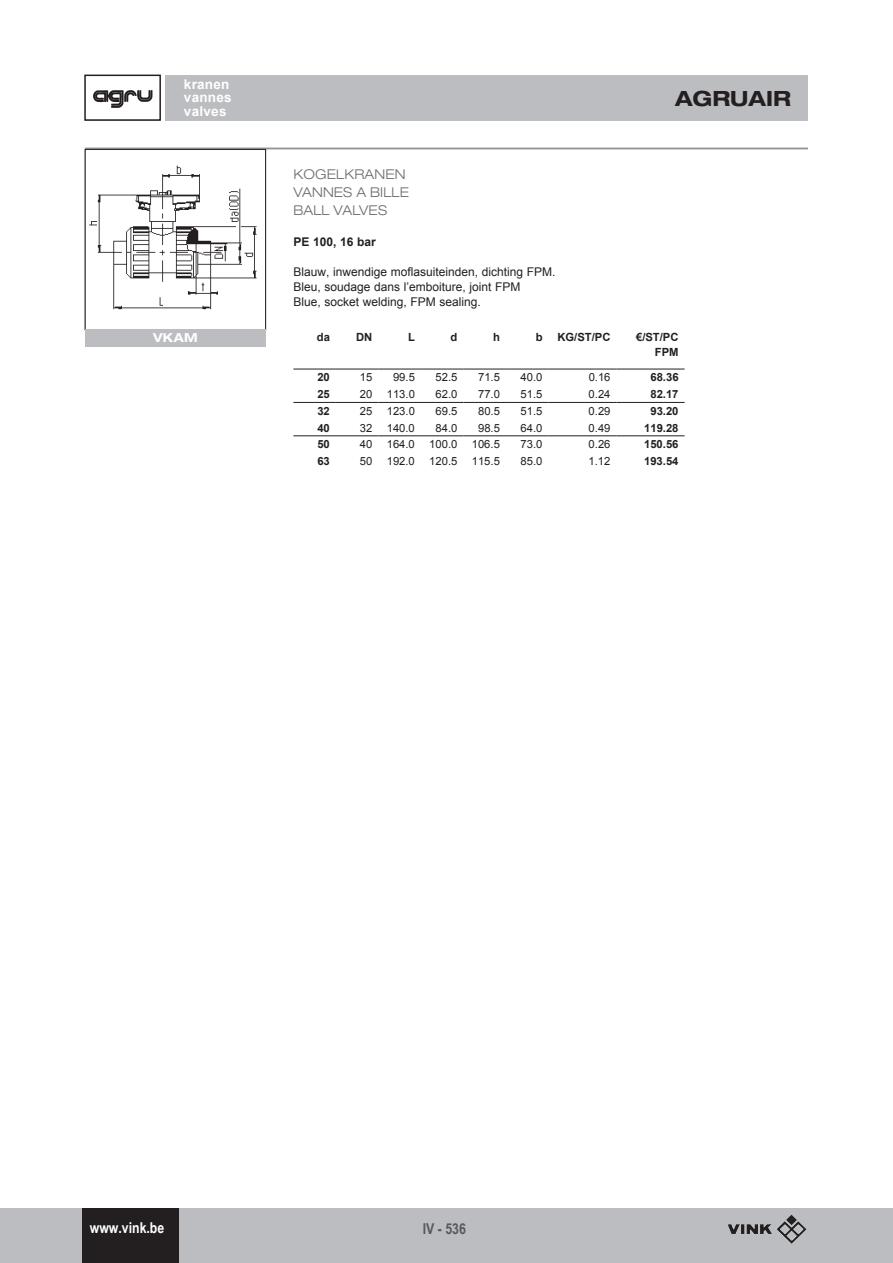
<style>
.page{position:relative;width:893px;height:1263px;background:#fff}
.page>*{position:absolute;margin:0;border:0;box-sizing:border-box;transform-origin:0 0}
.t1{font:700 expanded 21px "Helvetica Neue LT";color:#231f20}
.t2{font:700 15px "Arial Narrow";color:#fff}
.t3{font:700 15px "Arial Narrow";color:#57585a}
.t4{font:300 expanded 13.5px/18px "Helvetica Neue LT";letter-spacing:.01em;color:#6c6d70}
.t5{font:700 13.5px/13.5px "Arial";letter-spacing:.02em;color:#fff}
.t6{font:700 expanded 12.3px "Helvetica Neue LT";color:#fff}
.t7{font:12px/15px "Arial";color:#231f20}
.t8{font:700 12px "Arial";color:#231f20}
.t9{font:11.25px "Arial";color:#231f20}
.t10{font:700 11.25px/15px "Arial";color:#231f20;text-align:right}
</style>
<div class="page">
<div style="left:0;top:1209px;width:893px;height:54px;background:#bcbdc0"></div>
<div style="left:82px;top:1209px;width:96px;height:54px;background:#231f20"></div>
<div style="left:166px;top:75px;width:642px;height:45px;background:#bcbdc0"></div>
<img style="left:93px;top:90px;width:60px;height:18px">
<div style="left:84px;top:75px;width:77px;height:46px;border:2px solid #231f20"></div>
<img style="left:777px;top:1214px;width:29px;height:30px">
<hr style="left:85px;top:148px;width:723px;height:1px;background:#939598">
<img style="left:89px;top:165px;width:168px;height:145px">
<div style="left:85px;top:149px;width:181px;height:181px;border:1px solid #231f20"></div>
<div style="left:85px;top:330px;width:181px;height:17px;background:#bcbdc0"></div>
<hr style="left:293px;top:369px;width:43px;height:1px;background:#231f20">
<hr style="left:336px;top:369px;width:42px;height:1px;background:#231f20">
<hr style="left:378px;top:369px;width:43px;height:1px;background:#231f20">
<hr style="left:421px;top:369px;width:42px;height:1px;background:#231f20">
<hr style="left:463px;top:369px;width:43px;height:1px;background:#231f20">
<hr style="left:506px;top:369px;width:43px;height:1px;background:#231f20">
<hr style="left:549px;top:369px;width:68px;height:1px;background:#231f20">
<hr style="left:617px;top:369px;width:68px;height:1px;background:#231f20">
<hr style="left:293px;top:402px;width:43px;height:1px;background:#231f20">
<hr style="left:336px;top:402px;width:42px;height:1px;background:#231f20">
<hr style="left:378px;top:402px;width:43px;height:1px;background:#231f20">
<hr style="left:421px;top:402px;width:42px;height:1px;background:#231f20">
<hr style="left:463px;top:402px;width:43px;height:1px;background:#231f20">
<hr style="left:506px;top:402px;width:43px;height:1px;background:#231f20">
<hr style="left:549px;top:402px;width:68px;height:1px;background:#231f20">
<hr style="left:617px;top:402px;width:68px;height:1px;background:#231f20">
<hr style="left:293px;top:436px;width:43px;height:1px;background:#231f20">
<hr style="left:336px;top:436px;width:42px;height:1px;background:#231f20">
<hr style="left:378px;top:436px;width:43px;height:1px;background:#231f20">
<hr style="left:421px;top:436px;width:42px;height:1px;background:#231f20">
<hr style="left:463px;top:436px;width:43px;height:1px;background:#231f20">
<hr style="left:506px;top:436px;width:43px;height:1px;background:#231f20">
<hr style="left:549px;top:436px;width:68px;height:1px;background:#231f20">
<hr style="left:617px;top:436px;width:68px;height:1px;background:#231f20">
<p class="t5" style="left:184px;top:77px;width:49px">kranen vannes valves</p>
<p class="t6" style="left:153px;top:330px;width:46px">VKAM</p>
<h1 class="t1" style="left:675px;top:85px;width:117px">AGRUAIR</h1>
<p class="t4" style="left:293px;top:166px;width:117px">KOGELKRANEN<br>VANNES A BILLE<br>BALL VALVES</p>
<p class="t8" style="left:293px;top:233px;width:84px">PE 100, 16 bar</p>
<p class="t7" style="left:293px;top:264px;width:264px">Blauw, inwendige moflasuiteinden, dichting FPM.<br>Bleu, soudage dans l’emboiture, joint FPM<br>Blue, socket welding, FPM sealing.</p>
<p class="t10" style="left:317px;top:330px;width:15px">da</p>
<p class="t10" style="left:356px;top:330px;width:18px">DN</p>
<p class="t10" style="left:408px;top:330px;width:8px">L</p>
<p class="t10" style="left:451px;top:330px;width:8px">d</p>
<p class="t10" style="left:493px;top:330px;width:8px">h</p>
<p class="t10" style="left:536px;top:330px;width:8px">b</p>
<p class="t10" style="left:557px;top:330px;width:55px">KG/ST/PC</p>
<p class="t10" style="left:636px;top:330px;width:44px">€/ST/PC<br>FPM</p>
<p class="t10" style="left:317px;top:370px;width:14px">20</p>
<p class="t9" style="left:360px;top:370px;width:14px">15</p>
<p class="t9" style="left:393px;top:370px;width:23px">99.5</p>
<p class="t9" style="left:436px;top:370px;width:23px">52.5</p>
<p class="t9" style="left:478px;top:370px;width:23px">71.5</p>
<p class="t9" style="left:521px;top:370px;width:23px">40.0</p>
<p class="t9" style="left:589px;top:370px;width:23px">0.16</p>
<p class="t10" style="left:650px;top:370px;width:30px">68.36</p>
<p class="t10" style="left:317px;top:387px;width:14px">25</p>
<p class="t9" style="left:360px;top:387px;width:14px">20</p>
<p class="t9" style="left:387px;top:387px;width:30px">113.0</p>
<p class="t9" style="left:436px;top:387px;width:23px">62.0</p>
<p class="t9" style="left:478px;top:387px;width:23px">77.0</p>
<p class="t9" style="left:521px;top:387px;width:23px">51.5</p>
<p class="t9" style="left:589px;top:387px;width:23px">0.24</p>
<p class="t10" style="left:650px;top:387px;width:30px">82.17</p>
<p class="t10" style="left:317px;top:404px;width:14px">32</p>
<p class="t9" style="left:360px;top:404px;width:14px">25</p>
<p class="t9" style="left:387px;top:404px;width:30px">123.0</p>
<p class="t9" style="left:436px;top:404px;width:23px">69.5</p>
<p class="t9" style="left:478px;top:404px;width:23px">80.5</p>
<p class="t9" style="left:521px;top:404px;width:23px">51.5</p>
<p class="t9" style="left:589px;top:404px;width:23px">0.29</p>
<p class="t10" style="left:650px;top:404px;width:30px">93.20</p>
<p class="t10" style="left:317px;top:420px;width:14px">40</p>
<p class="t9" style="left:360px;top:420px;width:14px">32</p>
<p class="t9" style="left:387px;top:420px;width:30px">140.0</p>
<p class="t9" style="left:436px;top:420px;width:23px">84.0</p>
<p class="t9" style="left:478px;top:420px;width:23px">98.5</p>
<p class="t9" style="left:521px;top:420px;width:23px">64.0</p>
<p class="t9" style="left:589px;top:420px;width:23px">0.49</p>
<p class="t10" style="left:644px;top:420px;width:36px">119.28</p>
<p class="t10" style="left:317px;top:437px;width:14px">50</p>
<p class="t9" style="left:360px;top:437px;width:14px">40</p>
<p class="t9" style="left:387px;top:437px;width:30px">164.0</p>
<p class="t9" style="left:429px;top:437px;width:30px">100.0</p>
<p class="t9" style="left:472px;top:437px;width:30px">106.5</p>
<p class="t9" style="left:521px;top:437px;width:23px">73.0</p>
<p class="t9" style="left:589px;top:437px;width:23px">0.26</p>
<p class="t10" style="left:644px;top:437px;width:36px">150.56</p>
<p class="t10" style="left:317px;top:454px;width:14px">63</p>
<p class="t9" style="left:360px;top:454px;width:14px">50</p>
<p class="t9" style="left:387px;top:454px;width:30px">192.0</p>
<p class="t9" style="left:429px;top:454px;width:30px">120.5</p>
<p class="t9" style="left:472px;top:454px;width:30px">115.5</p>
<p class="t9" style="left:521px;top:454px;width:23px">85.0</p>
<p class="t9" style="left:589px;top:454px;width:23px">1.12</p>
<p class="t10" style="left:644px;top:454px;width:36px">193.54</p>
<h2 class="t2" style="left:90px;top:1216px;width:76px">www.vink.be</h2>
<h2 class="t3" style="left:423px;top:1217px;width:45px">IV - 536</h2>
</div>
